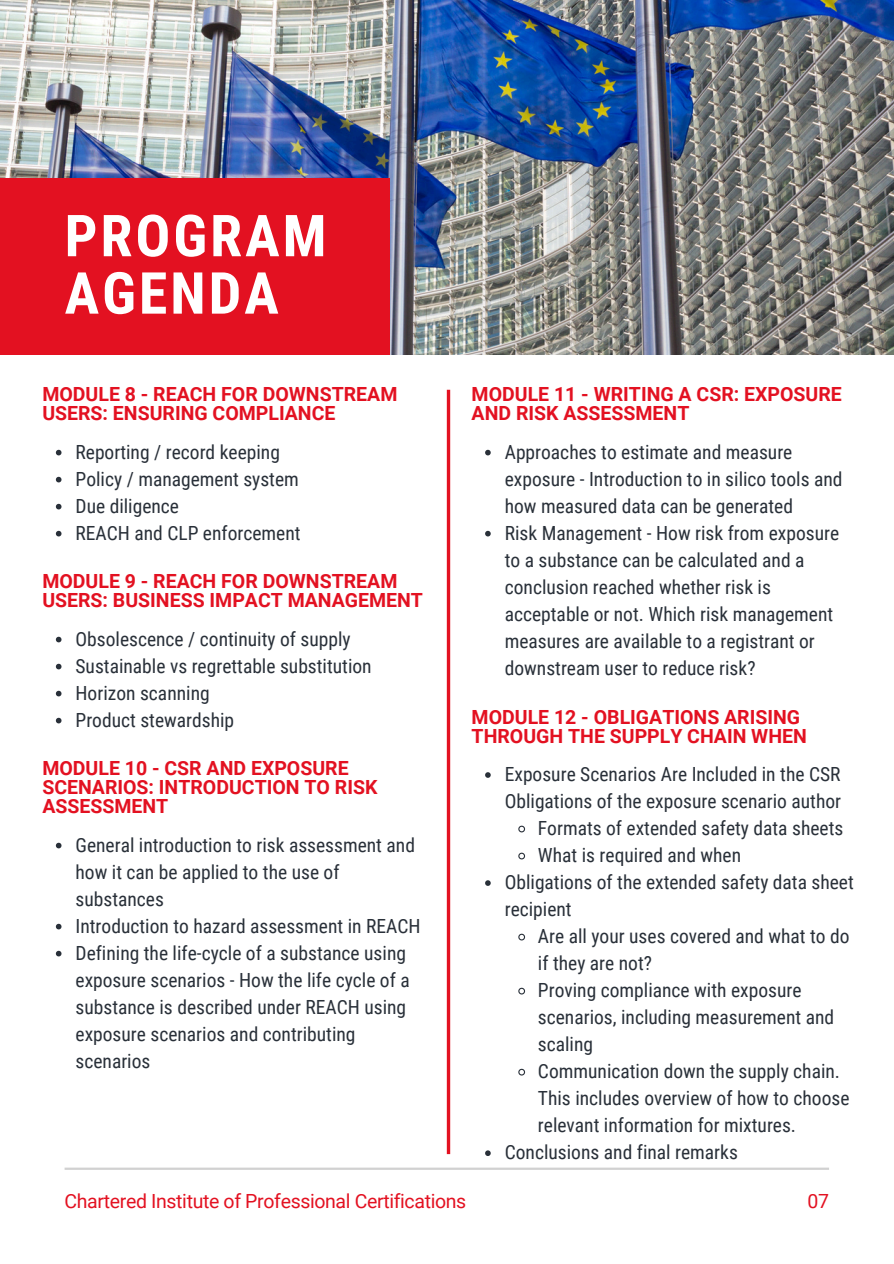
<style>
.page{position:relative;width:894px;height:1264px;background:#fff}
.page>*{position:absolute;margin:0;border:0;box-sizing:border-box;transform-origin:0 0}
.t1{font:700 57.9px/57.3px "Roboto Condensed";letter-spacing:.05em;color:#fff}
.t2{font:19.5px/27px "Roboto Condensed";color:#293039}
.t3{font:700 19.5px/19.2px "Roboto";color:#e31121}
.t4{font:19.5px "Roboto";letter-spacing:-.015em;color:#e31121}
</style>
<div class="page">
<img style="left:0;top:0;width:893px;height:355px">
<div style="left:0;top:178px;width:390px;height:176px;background:#e31121"></div>
<hr style="left:65px;top:1167px;width:763px;height:2px;background:#d1d1d1">
<svg style="left:446px;top:390px;width:4px;height:764px;background:#e8424e"></svg>
<svg style="left:485px;top:450px;width:5px;height:5px"></svg>
<svg style="left:485px;top:531px;width:5px;height:5px"></svg>
<svg style="left:485px;top:772px;width:5px;height:5px"></svg>
<svg style="left:518px;top:825px;width:7px;height:8px"></svg>
<svg style="left:518px;top:852px;width:7px;height:8px"></svg>
<svg style="left:485px;top:880px;width:5px;height:5px"></svg>
<svg style="left:518px;top:933px;width:7px;height:8px"></svg>
<svg style="left:518px;top:987px;width:7px;height:8px"></svg>
<svg style="left:518px;top:1068px;width:7px;height:8px"></svg>
<svg style="left:485px;top:1150px;width:5px;height:5px"></svg>
<svg style="left:56px;top:842px;width:5px;height:6px"></svg>
<svg style="left:56px;top:923px;width:5px;height:6px"></svg>
<svg style="left:56px;top:950px;width:5px;height:6px"></svg>
<svg style="left:56px;top:450px;width:5px;height:5px"></svg>
<svg style="left:56px;top:477px;width:5px;height:5px"></svg>
<svg style="left:56px;top:504px;width:5px;height:5px"></svg>
<svg style="left:56px;top:531px;width:5px;height:5px"></svg>
<svg style="left:56px;top:636px;width:5px;height:6px"></svg>
<svg style="left:56px;top:663px;width:5px;height:6px"></svg>
<svg style="left:56px;top:690px;width:5px;height:6px"></svg>
<svg style="left:56px;top:717px;width:5px;height:6px"></svg>
<p class="t1" style="left:65px;top:208px;width:263px">PROGRAM<br>AGENDA</p>
<p class="t3" style="left:42px;top:385px;width:356px">MODULE 8 - REACH FOR DOWNSTREAM<br>USERS: ENSURING COMPLIANCE</p>
<h2 class="t2" style="left:75px;top:438px;width:206px">Reporting / record keeping</h2>
<p class="t2" style="left:75px;top:465px;width:225px">Policy / management system</p>
<p class="t2" style="left:75px;top:492px;width:105px">Due diligence</p>
<p class="t2" style="left:75px;top:519px;width:226px">REACH and CLP enforcement</p>
<p class="t3" style="left:42px;top:572px;width:382px">MODULE 9 - REACH FOR DOWNSTREAM<br>USERS: BUSINESS IMPACT MANAGEMENT</p>
<p class="t2" style="left:75px;top:625px;width:276px">Obsolescence / continuity of supply</p>
<p class="t2" style="left:75px;top:652px;width:297px">Sustainable vs regrettable substitution</p>
<p class="t2" style="left:75px;top:679px;width:136px">Horizon scanning</p>
<p class="t2" style="left:75px;top:706px;width:160px">Product stewardship</p>
<p class="t3" style="left:42px;top:759px;width:336px">MODULE 10 - CSR AND EXPOSURE<br>SCENARIOS: INTRODUCTION TO RISK<br>ASSESSMENT</p>
<p class="t2" style="left:75px;top:831px;width:341px">General introduction to risk assessment and how it can be applied to the use of substances</p>
<h2 class="t2" style="left:75px;top:912px;width:346px">Introduction to hazard assessment in REACH</h2>
<p class="t2" style="left:75px;top:939px;width:335px">Defining the life-cycle of a substance using exposure scenarios - How the life cycle of a substance is described under REACH using exposure scenarios and contributing scenarios</p>
<p class="t3" style="left:471px;top:385px;width:371px">MODULE 11 - WRITING A CSR: EXPOSURE<br>AND RISK ASSESSMENT</p>
<h2 class="t2" style="left:504px;top:438px;width:339px">Approaches to estimate and measure exposure - Introduction to in silico tools and how measured data can be generated</h2>
<p class="t2" style="left:504px;top:519px;width:336px">Risk Management - How risk from exposure to a substance can be calculated and a conclusion reached whether risk is acceptable or not. Which risk management measures are available to a registrant or downstream user to reduce risk?</p>
<p class="t3" style="left:471px;top:707px;width:337px">MODULE 12 - OBLIGATIONS ARISING<br>THROUGH THE SUPPLY CHAIN WHEN</p>
<p class="t2" style="left:504px;top:761px;width:338px">Exposure Scenarios Are Included in the CSR<br>Obligations of the exposure scenario author</p>
<h2 class="t2" style="left:537px;top:815px;width:307px">Formats of extended safety data sheets</h2>
<p class="t2" style="left:537px;top:842px;width:205px">What is required and when</p>
<p class="t2" style="left:504px;top:869px;width:350px">Obligations of the extended safety data sheet recipient</p>
<p class="t2" style="left:537px;top:923px;width:313px">Are all your uses covered and what to do if they are not?</p>
<p class="t2" style="left:537px;top:977px;width:297px">Proving compliance with exposure scenarios, including measurement and scaling</p>
<h2 class="t2" style="left:537px;top:1058px;width:313px">Communication down the supply chain.<br>This includes overview of how to choose relevant information for mixtures.</h2>
<p class="t2" style="left:504px;top:1139px;width:234px">Conclusions and final remarks</p>
<h1 class="t4" style="left:65px;top:1189px;width:403px">Chartered Institute of Professional Certifications</h1>
<p class="t4" style="left:807px;top:1189px;width:23px">07</p>
</div>
